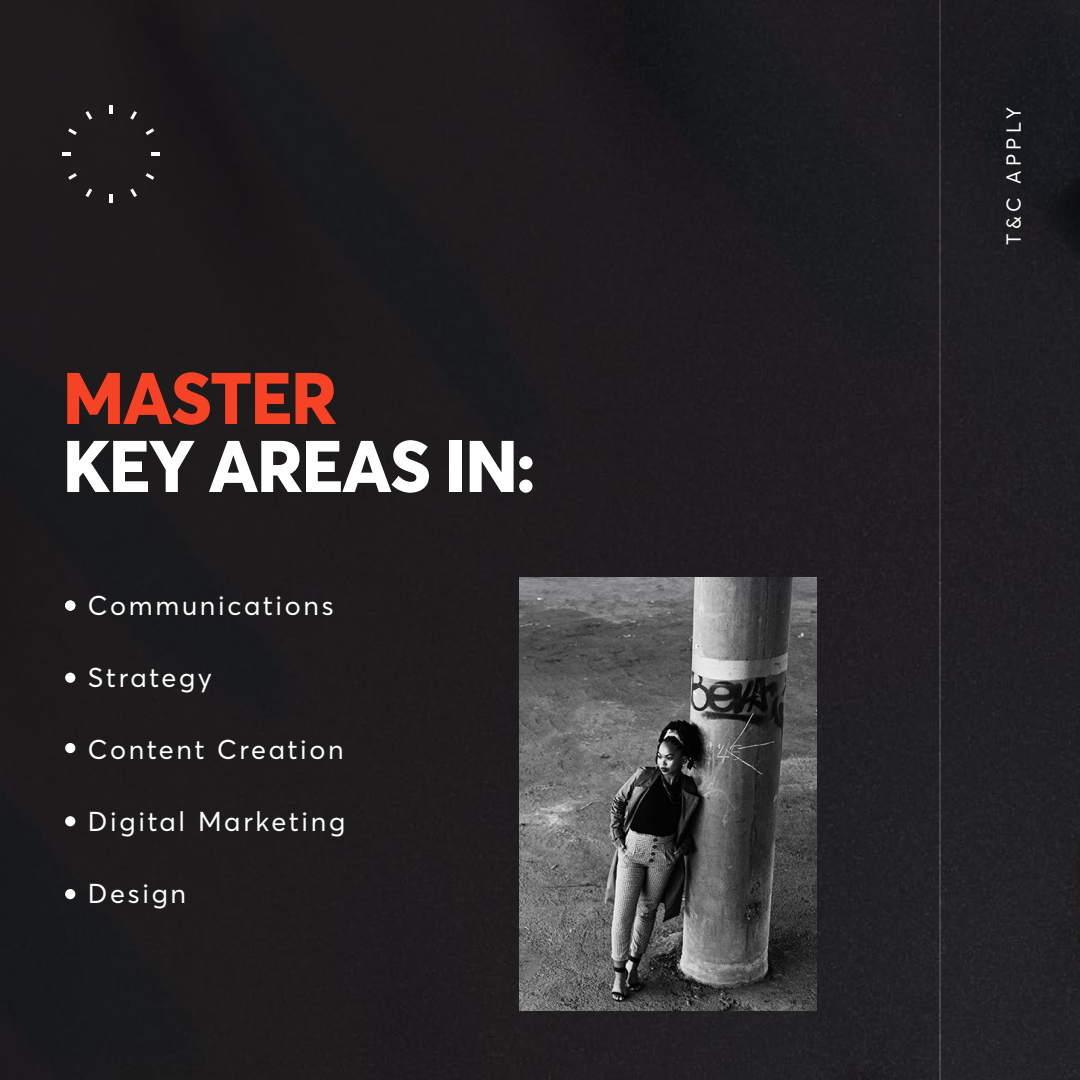
<style>
.page{position:relative;width:1080px;height:1080px;background:#1d1b1d}
.page>*{position:absolute;margin:0;border:0;box-sizing:border-box;transform-origin:0 0}
.t1{font:86px/142.5px "Averta Std";color:#fff}
.t2{font:800 72px "Averta Std";letter-spacing:-.02em;color:#fff}
.t3{font:800 72px "Averta Std";letter-spacing:-.02em;color:#f64325}
.t4{font:27px "Averta Std";letter-spacing:.1em;color:#fff}
.t5{font:20px "Averta Std";letter-spacing:.225em;color:#fff}
</style>
<div class="page">
<svg style="left:62px;top:153px;width:9px;height:3px"></svg>
<svg style="left:152px;top:153px;width:8px;height:3px"></svg>
<svg style="left:110px;top:195px;width:3px;height:8px"></svg>
<svg style="left:110px;top:105px;width:3px;height:8px"></svg>
<svg style="left:68px;top:173px;width:9px;height:7px"></svg>
<svg style="left:146px;top:128px;width:8px;height:7px"></svg>
<svg style="left:130px;top:188px;width:7px;height:9px"></svg>
<svg style="left:86px;top:111px;width:6px;height:9px"></svg>
<svg style="left:86px;top:188px;width:6px;height:9px"></svg>
<svg style="left:130px;top:111px;width:7px;height:9px"></svg>
<svg style="left:146px;top:173px;width:8px;height:7px"></svg>
<svg style="left:68px;top:128px;width:9px;height:7px"></svg>
<img style="left:520px;top:578px;width:297px;height:433px">
<svg style="left:520px;top:601px;width:293px;height:410px;background:#5b5b5b"></svg>
<hr style="left:939px;top:0;width:2px;height:1080px;background:#fff">
<h2 class="t3" style="left:63px;top:352px;width:276px">MASTER</h2>
<h2 class="t2" style="left:63px;top:420px;width:474px">KEY AREAS IN:</h2>
<h1 class="t1" style="left:60px;top:505px;width:22px">. .</h1>
<h1 class="t1" style="left:60px;top:577px;width:22px;line-height:143.5px">. .</h1>
<p class="t4" style="left:88px;top:587px;width:247px">Communications</p>
<p class="t4" style="left:88px;top:659px;width:126px">Strategy</p>
<p class="t4" style="left:88px;top:731px;width:257px">Content Creation</p>
<p class="t4" style="left:88px;top:803px;width:259px">Digital Marketing</p>
<h1 class="t1" style="left:60px;top:794px;width:22px">.</h1>
<p class="t4" style="left:88px;top:875px;width:100px">Design</p>
<p class="t5" style="left:1000px;top:245px;width:139px;rotate:-90deg">T&amp;C APPLY</p>
</div>
